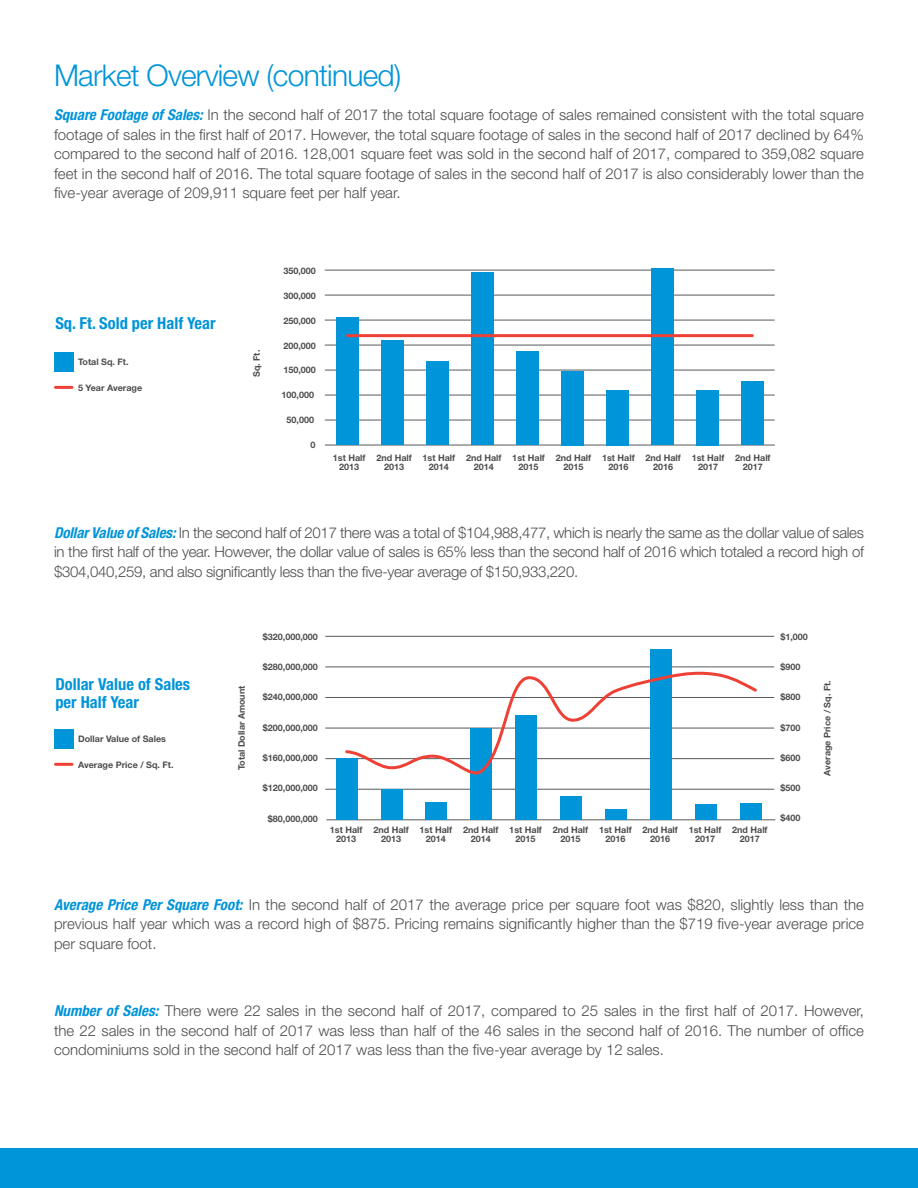
<style>
.page{position:relative;width:918px;height:1188px;background:#fff}
.page>*{position:absolute;margin:0;border:0;box-sizing:border-box;transform-origin:0 0}
.Headline{font:300 30px "Helvetica Neue LT";letter-spacing:-.025em;color:#0094d9}
.Property_Heading{font:700 condensed 16.5px "Helvetica Neue LT";color:#0094d9}
.Main_Copy{font:300 15px/19.5px "Helvetica Neue LT";color:#4d4d4e;text-align:justify}
.t1{font:700 9px "Helvetica Neue LT";color:#4d4d4e}
.s1{font-weight:700;font-style:italic;font-stretch:condensed;color:#0094d9}
</style>
<div class="page">
<div style="left:0;top:1148px;width:918px;height:40px;background:#0094d9"></div>
<hr style="left:325px;top:345px;width:450px;height:1px;background:#57595b">
<hr style="left:325px;top:370px;width:450px;height:1px;background:#57595b">
<hr style="left:325px;top:395px;width:450px;height:1px;background:#57595b">
<hr style="left:325px;top:420px;width:450px;height:1px;background:#57595b">
<hr style="left:325px;top:320px;width:450px;height:1px;background:#57595b">
<hr style="left:325px;top:295px;width:450px;height:1px;background:#57595b">
<hr style="left:325px;top:270px;width:450px;height:1px;background:#57595b">
<hr style="left:325px;top:445px;width:450px;height:1px;background:#57595b">
<div style="left:696px;top:390px;width:22px;height:55px;background:#0094d9"></div>
<div style="left:651px;top:269px;width:22px;height:176px;background:#0094d9"></div>
<div style="left:606px;top:390px;width:23px;height:55px;background:#0094d9"></div>
<div style="left:426px;top:362px;width:23px;height:83px;background:#0094d9"></div>
<div style="left:336px;top:317px;width:22px;height:128px;background:#0094d9"></div>
<div style="left:381px;top:341px;width:23px;height:104px;background:#0094d9"></div>
<div style="left:471px;top:272px;width:22px;height:173px;background:#0094d9"></div>
<div style="left:516px;top:352px;width:22px;height:93px;background:#0094d9"></div>
<div style="left:561px;top:371px;width:22px;height:74px;background:#0094d9"></div>
<hr style="left:347px;top:334px;width:405px;height:3px;background:#ef4036">
<div style="left:741px;top:381px;width:23px;height:64px;background:#0094d9"></div>
<div style="left:54px;top:352px;width:20px;height:20px;background:#0094d9"></div>
<hr style="left:56px;top:386px;width:16px;height:3px;background:#ef4036">
<div style="left:54px;top:729px;width:20px;height:20px;background:#0094d9"></div>
<hr style="left:56px;top:763px;width:16px;height:3px;background:#ef4036">
<hr style="left:325px;top:758px;width:449px;height:1px;background:#57595b">
<hr style="left:325px;top:789px;width:449px;height:1px;background:#57595b">
<hr style="left:325px;top:697px;width:449px;height:1px;background:#57595b">
<hr style="left:325px;top:667px;width:449px;height:1px;background:#57595b">
<hr style="left:325px;top:728px;width:449px;height:1px;background:#57595b">
<hr style="left:325px;top:636px;width:449px;height:1px;background:#57595b">
<hr style="left:326px;top:820px;width:449px;height:1px;background:#57595b">
<div style="left:650px;top:649px;width:22px;height:171px;background:#0094d9"></div>
<div style="left:516px;top:716px;width:21px;height:104px;background:#0094d9"></div>
<div style="left:471px;top:728px;width:21px;height:92px;background:#0094d9"></div>
<div style="left:381px;top:789px;width:21px;height:31px;background:#0094d9"></div>
<div style="left:336px;top:759px;width:21px;height:61px;background:#0094d9"></div>
<div style="left:426px;top:802px;width:21px;height:18px;background:#0094d9"></div>
<div style="left:560px;top:797px;width:22px;height:23px;background:#0094d9"></div>
<div style="left:605px;top:810px;width:22px;height:10px;background:#0094d9"></div>
<div style="left:695px;top:804px;width:22px;height:16px;background:#0094d9"></div>
<div style="left:740px;top:803px;width:21px;height:17px;background:#0094d9"></div>
<svg style="left:343px;top:672px;width:416px;height:108px"></svg>
<p class="Headline" style="left:54px;top:57px;width:349px">Market Overview (continued)</p>
<p class="Main_Copy" style="left:54px;top:105px;width:812px"><span class="s1">Square Footage of Sales:</span> In the second half of 2017 the total square footage of sales remained consistent with the total square footage of sales in the first half of 2017. However, the total square footage of sales in the second half of 2017 declined by 64% compared to the second half of 2016. 128,001 square feet was sold in the second half of 2017, compared to 359,082 square feet in the second half of 2016. The total square footage of sales in the second half of 2017 is also considerably lower than the five-year average of 209,911 square feet per half year.</p>
<p class="t1" style="left:283px;top:266px;width:34px">350,000</p>
<p class="Property_Heading" style="left:55px;top:313px;width:162px">Sq. Ft. Sold per Half Year</p>
<p class="t1" style="left:78px;top:357px;width:52px">Total Sq. Ft.</p>
<p class="t1" style="left:78px;top:382px;width:66px">5 Year Average</p>
<p class="t1" style="left:251px;top:377px;width:29px;rotate:-90deg">Sq. Ft.</p>
<p class="t1" style="left:283px;top:290px;width:34px">300,000</p>
<p class="t1" style="left:283px;top:315px;width:34px">250,000</p>
<p class="t1" style="left:283px;top:340px;width:34px">200,000</p>
<p class="t1" style="left:283px;top:365px;width:34px">150,000</p>
<p class="t1" style="left:282px;top:389px;width:34px">100,000</p>
<p class="t1" style="left:287px;top:414px;width:29px">50,000</p>
<p class="t1" style="left:311px;top:439px;width:7px">0</p>
<p class="t1" style="left:333px;top:453px;width:34px">1st Half</p>
<p class="t1" style="left:339px;top:462px;width:22px">2013</p>
<p class="t1" style="left:376px;top:453px;width:37px">2nd Half</p>
<p class="t1" style="left:384px;top:462px;width:22px">2013</p>
<p class="t1" style="left:423px;top:453px;width:34px">1st Half</p>
<p class="t1" style="left:429px;top:462px;width:22px">2014</p>
<p class="t1" style="left:466px;top:453px;width:37px">2nd Half</p>
<p class="t1" style="left:474px;top:462px;width:22px">2014</p>
<p class="t1" style="left:512px;top:453px;width:34px">1st Half</p>
<p class="t1" style="left:519px;top:462px;width:22px">2015</p>
<p class="t1" style="left:556px;top:453px;width:37px">2nd Half</p>
<p class="t1" style="left:564px;top:462px;width:22px">2015</p>
<p class="t1" style="left:602px;top:453px;width:34px">1st Half</p>
<p class="t1" style="left:608px;top:462px;width:22px">2016</p>
<p class="t1" style="left:645px;top:453px;width:37px">2nd Half</p>
<p class="t1" style="left:653px;top:462px;width:22px">2016</p>
<p class="t1" style="left:692px;top:453px;width:34px">1st Half</p>
<p class="t1" style="left:698px;top:462px;width:22px">2017</p>
<p class="t1" style="left:735px;top:453px;width:37px">2nd Half</p>
<p class="t1" style="left:743px;top:462px;width:22px">2017</p>
<p class="Main_Copy" style="left:54px;top:523px;width:812px"><span class="s1">Dollar Value of Sales:</span> In the second half of 2017 there was a total of $104,988,477, which is nearly the same as the dollar value of sales in the first half of the year. However, the dollar value of sales is 65% less than the second half of 2016 which totaled a record high of $304,040,259, and also significantly less than the five-year average of $150,933,220.</p>
<p class="Property_Heading" style="left:55px;top:674px;width:136px">Dollar Value of Sales</p>
<p class="Property_Heading" style="left:55px;top:692px;width:85px">per Half Year</p>
<p class="t1" style="left:78px;top:734px;width:89px">Dollar Value of Sales</p>
<p class="t1" style="left:78px;top:759px;width:97px">Average Price / Sq. Ft.</p>
<p class="t1" style="left:263px;top:631px;width:57px">$320,000,000</p>
<p class="t1" style="left:263px;top:661px;width:57px">$280,000,000</p>
<p class="t1" style="left:780px;top:631px;width:29px">$1,000</p>
<p class="t1" style="left:780px;top:661px;width:22px">$900</p>
<p class="t1" style="left:236px;top:770px;width:86px;rotate:-90deg">Total Dollar Amount</p>
<p class="t1" style="left:822px;top:776px;width:97px;rotate:-90deg">Average Price / Sq. Ft.</p>
<p class="t1" style="left:780px;top:691px;width:22px">$800</p>
<p class="t1" style="left:780px;top:722px;width:22px">$700</p>
<p class="t1" style="left:780px;top:752px;width:22px">$600</p>
<p class="t1" style="left:780px;top:782px;width:22px">$500</p>
<p class="t1" style="left:780px;top:813px;width:22px">$400</p>
<p class="t1" style="left:263px;top:692px;width:57px">$240,000,000</p>
<p class="t1" style="left:263px;top:722px;width:57px">$200,000,000</p>
<p class="t1" style="left:263px;top:752px;width:57px">$160,000,000</p>
<p class="t1" style="left:263px;top:783px;width:57px">$120,000,000</p>
<p class="t1" style="left:268px;top:813px;width:52px">$80,000,000</p>
<p class="t1" style="left:330px;top:825px;width:34px">1st Half</p>
<p class="t1" style="left:336px;top:834px;width:22px">2013</p>
<p class="t1" style="left:373px;top:825px;width:37px">2nd Half</p>
<p class="t1" style="left:381px;top:834px;width:22px">2013</p>
<p class="t1" style="left:420px;top:825px;width:34px">1st Half</p>
<p class="t1" style="left:426px;top:834px;width:22px">2014</p>
<p class="t1" style="left:463px;top:825px;width:37px">2nd Half</p>
<p class="t1" style="left:471px;top:834px;width:22px">2014</p>
<p class="t1" style="left:509px;top:825px;width:34px">1st Half</p>
<p class="t1" style="left:516px;top:834px;width:22px">2015</p>
<p class="t1" style="left:553px;top:825px;width:37px">2nd Half</p>
<p class="t1" style="left:561px;top:834px;width:22px">2015</p>
<p class="t1" style="left:599px;top:825px;width:34px">1st Half</p>
<p class="t1" style="left:605px;top:834px;width:22px">2016</p>
<p class="t1" style="left:642px;top:825px;width:37px">2nd Half</p>
<p class="t1" style="left:650px;top:834px;width:22px">2016</p>
<p class="t1" style="left:689px;top:825px;width:34px">1st Half</p>
<p class="t1" style="left:695px;top:834px;width:22px">2017</p>
<p class="t1" style="left:732px;top:825px;width:37px">2nd Half</p>
<p class="t1" style="left:740px;top:834px;width:22px">2017</p>
<p class="Main_Copy" style="left:54px;top:894px;width:812px"><span class="s1">Average Price Per Square Foot:</span> In the second half of 2017 the average price per square foot was $820, slightly less than the previous half year which was a record high of $875. Pricing remains significantly higher than the $719 five-year average price per square foot.</p>
<p class="Main_Copy" style="left:54px;top:1001px;width:812px"><span class="s1">Number of Sales:</span> There were 22 sales in the second half of 2017, compared to 25 sales in the first half of 2017. However, the 22 sales in the second half of 2017 was less than half of the 46 sales in the second half of 2016. The number of office condominiums sold in the second half of 2017 was less than the five-year average by 12 sales.</p>
</div>
